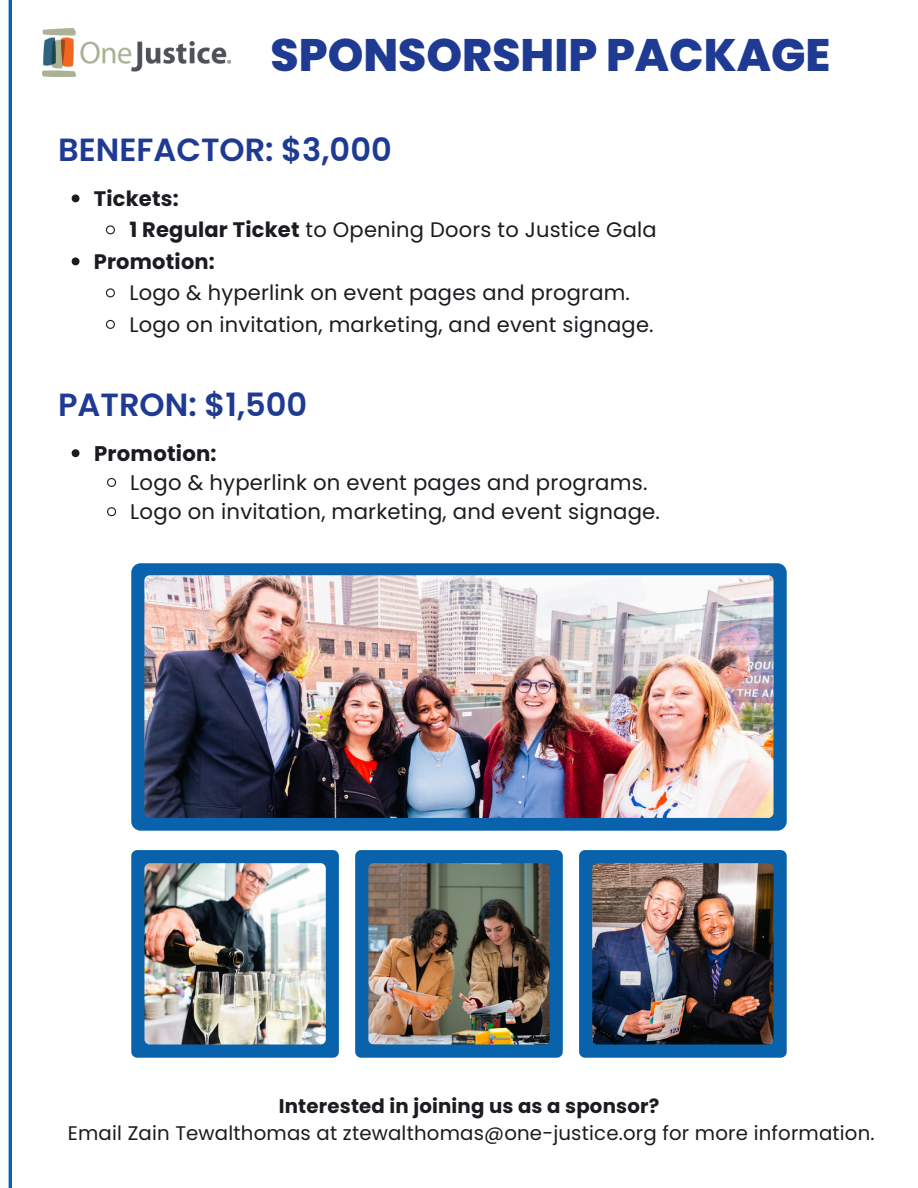
<style>
.page{position:relative;width:918px;height:1188px;background:#fff}
.page>*{position:absolute;margin:0;border:0;box-sizing:border-box;transform-origin:0 0}
.t1{font:800 45.45px "Poppins";color:#1f3a93}
.t2{font:600 32.1px "Poppins";color:#1f3a93}
.t3{font:21.15px "Poppins";letter-spacing:.01em;color:#1a1c20}
.t4{font:700 21.15px "Poppins";letter-spacing:.01em;color:#1a1c20}
.t5{font:21px "Poppins";letter-spacing:.01em;color:#1a1c20}
.t6{font:700 21px "Poppins";letter-spacing:.01em;color:#1a1c20}
.t7{font:19.65px "Poppins";letter-spacing:.01em;color:#1a1c20}
.t8{font:700 19.65px "Poppins";letter-spacing:.01em;color:#1a1c20}
.s1{font-weight:700}
</style>
<div class="page">
<hr style="left:9px;top:0;width:3px;height:1188px;background:#0963ac">
<svg style="left:131px;top:563px;width:656px;height:495px;fill:#0963ac"></svg>
<img style="left:144px;top:863px;width:182px;height:181px;border-radius:5px">
<img style="left:144px;top:575px;width:630px;height:243px;border-radius:5px">
<img style="left:368px;top:863px;width:182px;height:181px;border-radius:5px">
<img style="left:592px;top:863px;width:182px;height:181px;border-radius:5px">
<svg style="left:72px;top:194px;width:7px;height:8px"></svg>
<svg style="left:105px;top:225px;width:10px;height:10px"></svg>
<svg style="left:72px;top:257px;width:7px;height:8px"></svg>
<svg style="left:105px;top:288px;width:10px;height:10px"></svg>
<svg style="left:105px;top:319px;width:10px;height:10px"></svg>
<svg style="left:72px;top:449px;width:7px;height:8px"></svg>
<svg style="left:107px;top:478px;width:9px;height:9px"></svg>
<svg style="left:107px;top:507px;width:9px;height:10px"></svg>
<img style="left:43px;top:28px;width:188px;height:48px">
<p class="t1" style="left:271px;top:23px;width:561px">SPONSORSHIP PACKAGE</p>
<p class="t2" style="left:58px;top:127px;width:335px">BENEFACTOR: $3,000</p>
<p class="t6" style="left:94px;top:184px;width:86px">Tickets:</p>
<p class="t5" style="left:130px;top:215px;width:529px"><span class="s1">1 Regular Ticket</span> to Opening Doors to Justice Gala</p>
<p class="t6" style="left:94px;top:247px;width:123px">Promotion:</p>
<p class="t5" style="left:130px;top:278px;width:502px">Logo &amp; hyperlink on event pages and program.</p>
<h2 class="t5" style="left:130px;top:310px;width:526px">Logo on invitation, marketing, and event signage.</h2>
<p class="t2" style="left:58px;top:382px;width:251px">PATRON: $1,500</p>
<p class="t4" style="left:94px;top:438px;width:124px">Promotion:</p>
<p class="t3" style="left:130px;top:468px;width:519px">Logo &amp; hyperlink on event pages and programs.</p>
<p class="t3" style="left:130px;top:497px;width:531px">Logo on invitation, marketing, and event signage.</p>
<p class="t8" style="left:279px;top:1093px;width:382px">Interested in joining us as a sponsor?</p>
<p class="t7" style="left:68px;top:1120px;width:808px">Email Zain Tewalthomas at ztewalthomas@one-justice.org for more information.</p>
</div>
